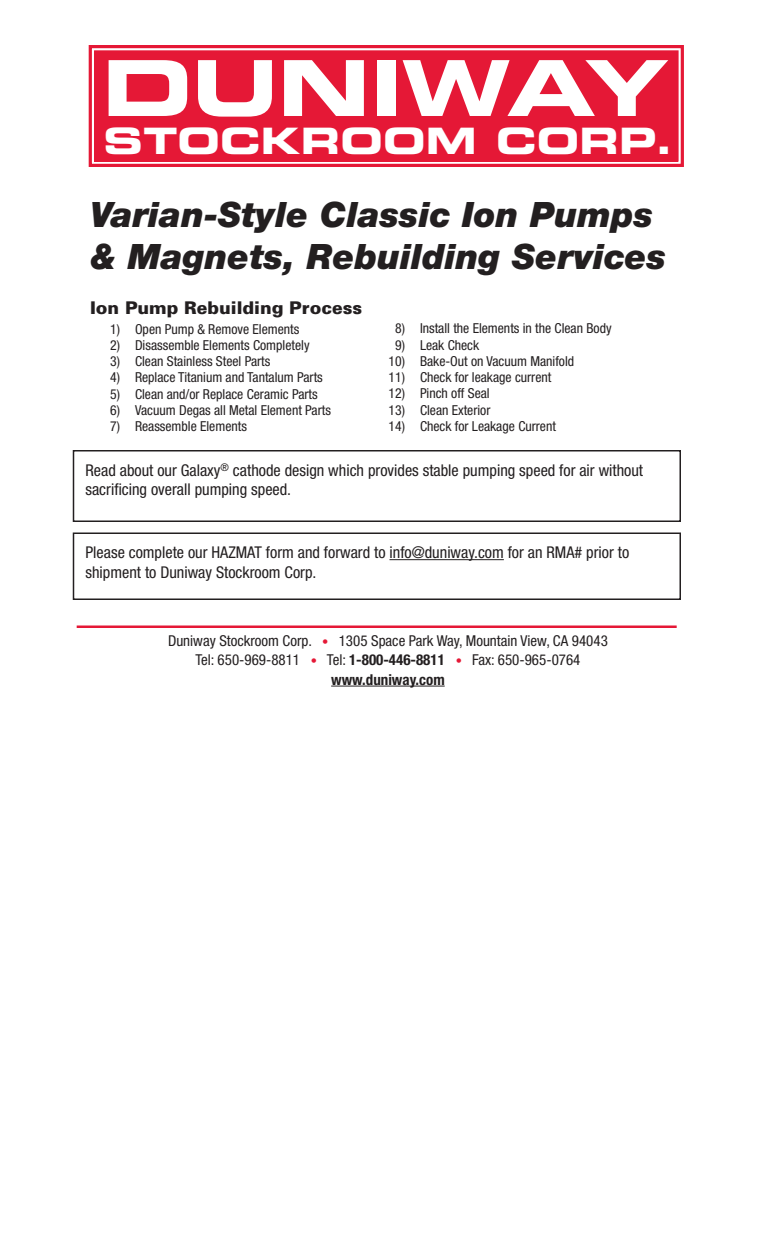
<style>
.page{position:relative;width:765px;height:1260px;background:#fff}
.page>*{position:absolute;margin:0;border:0;box-sizing:border-box;transform-origin:0 0}
.t1{font:77.12px "Eurostile Bold Extended Two";color:#fff;scale:1.05 1}
.t2{font:36.38px "Eurostile Bold Extended Two";letter-spacing:.005em;color:#fff;scale:1.05 1}
.t3{font:italic 900 35px/42px "Helvetica Neue";color:#231f20}
.t4{font:900 17.5px "Univers";color:#231f20}
.t5{font:condensed 16.25px "Helvetica Neue";color:#231f20}
.t6{font:condensed 15px "Helvetica Neue";color:#231f20}
.t7{font:700 condensed 15px "Helvetica Neue";color:#231f20}
.t8{font:condensed 13.75px "Helvetica Neue";color:#231f20}
.s1{font-size:12.5px;color:#e51836}
.s2{font-weight:700}
</style>
<div class="page">
<svg style="left:88px;top:45px;width:596px;height:122px"></svg>
<div style="left:94px;top:50px;width:585px;height:112px;border:1px solid #e51836"></div>
<div style="left:95px;top:51px;width:583px;height:110px;background:#e51836"></div>
<hr style="left:331px;top:686px;width:114px;height:1px;background:#231f20">
<hr style="left:77px;top:625px;width:600px;height:3px;background:#e51836">
<div style="left:73px;top:450px;width:608px;height:72px;border:2px solid #231f20"></div>
<hr style="left:390px;top:559px;width:114px;height:1px;background:#231f20">
<div style="left:73px;top:533px;width:608px;height:67px;border:2px solid #231f20"></div>
<h1 class="t1" style="left:102px;top:34px;width:541px">DUNIWAY</h1>
<h2 class="t2" style="left:104px;top:115px;width:544px">STOCKROOM CORP.</h2>
<p class="t3" style="left:90px;top:193px;width:578px">Varian-Style Classic Ion Pumps &amp; Magnets, Rebuilding Services</p>
<p class="t4" style="left:90px;top:297px;width:274px">Ion Pump Rebuilding Process</p>
<p class="t8" style="left:110px;top:321px;width:191px">1) Open Pump &amp; Remove Elements</p>
<p class="t8" style="left:110px;top:337px;width:201px">2) Disassemble Elements Completely</p>
<p class="t8" style="left:110px;top:353px;width:162px">3) Clean Stainless Steel Parts</p>
<p class="t8" style="left:110px;top:370px;width:214px">4) Replace Titanium and Tantalum Parts</p>
<p class="t8" style="left:110px;top:386px;width:209px">5) Clean and/or Replace Ceramic Parts</p>
<p class="t8" style="left:110px;top:402px;width:222px">6) Vacuum Degas all Metal Element Parts</p>
<p class="t8" style="left:110px;top:418px;width:138px">7) Reassemble Elements</p>
<p class="t8" style="left:395px;top:321px;width:218px">8) Install the Elements in the Clean Body</p>
<p class="t8" style="left:395px;top:337px;width:86px">9) Leak Check</p>
<p class="t8" style="left:388px;top:353px;width:187px">10) Bake-Out on Vacuum Manifold</p>
<p class="t8" style="left:388px;top:369px;width:164px">11) Check for leakage current</p>
<p class="t8" style="left:388px;top:386px;width:103px">12) Pinch off Seal</p>
<p class="t8" style="left:388px;top:402px;width:103px">13) Clean Exterior</p>
<p class="t8" style="left:388px;top:418px;width:169px">14) Check for Leakage Current</p>
<p class="t5" style="left:86px;top:460px;width:559px">Read about our Galaxy<sup>®</sup> cathode design which provides stable pumping speed for air without</p>
<p class="t5" style="left:86px;top:480px;width:207px">sacrificing overall pumping speed.</p>
<p class="t5" style="left:86px;top:543px;width:545px">Please complete our HAZMAT form and forward to info@duniway.com for an RMA# prior to</p>
<p class="t5" style="left:86px;top:562px;width:232px">shipment to Duniway Stockroom Corp.</p>
<p class="t6" style="left:168px;top:632px;width:441px">Duniway Stockroom Corp. <span class="s1">•</span> 1305 Space Park Way, Mountain View, CA 94043</p>
<p class="t6" style="left:195px;top:651px;width:387px">Tel: 650-969-8811 <span class="s1">•</span> Tel: <span class="s2">1-800-446-8811</span> <span class="s1">•</span> Fax: 650-965-0764</p>
<p class="t7" style="left:331px;top:670px;width:115px">www.duniway.com</p>
</div>
